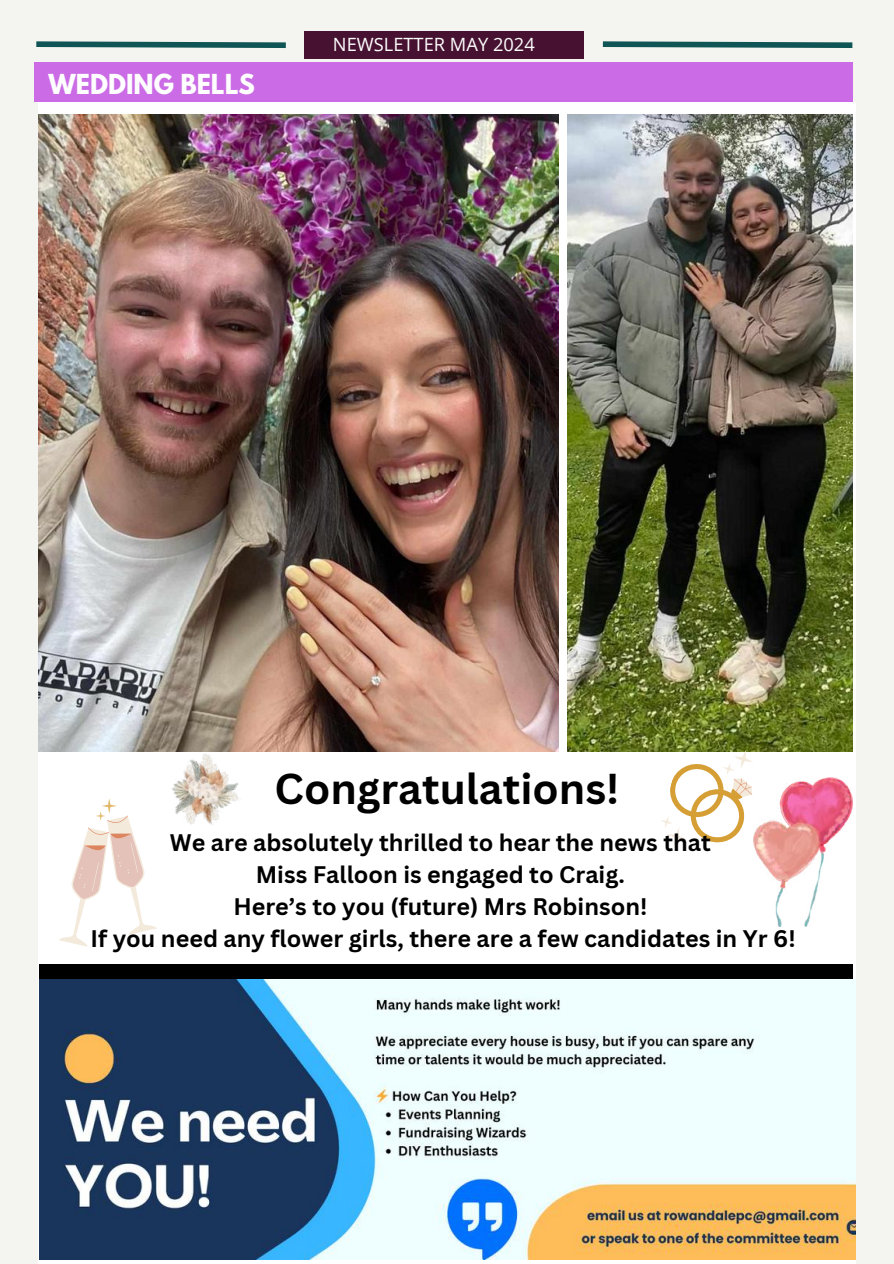
<style>
.page{position:relative;width:894px;height:1264px;background:#fff}
.page>*{position:absolute;margin:0;border:0;box-sizing:border-box;transform-origin:0 0}
.t1{font:700 42px "Canva Sans";color:#000}
.t2{font:700 24.45px "League Spartan";color:#fefefe}
.t3{font:700 23.25px/32.2px "Canva Sans";color:#000;text-align:center}
.t4{font:18.3px "Open Sans";color:#fefefe}
</style>
<div class="page">
<div style="left:0;top:0;width:893px;height:1263px;background:#f4f5f0"></div>
<div style="left:39px;top:102px;width:815px;height:1161px;background:#fff"></div>
<div style="left:304px;top:31px;width:280px;height:27px;background:#471131"></div>
<svg style="left:36px;top:41px;width:250px;height:7px;background:#3b7473"></svg>
<svg style="left:602px;top:41px;width:251px;height:7px;background:#3c7473"></svg>
<div style="left:34px;top:63px;width:818px;height:39px;background:#cb6ce6"></div>
<div style="left:39px;top:964px;width:813px;height:44px;background:#000"></div>
<img style="left:39px;top:979px;width:816px;height:279px">
<img style="left:38px;top:114px;width:520px;height:637px">
<img style="left:567px;top:114px;width:285px;height:637px">
<svg style="left:654px;top:732px;width:111px;height:113px"></svg>
<img style="left:158px;top:746px;width:90px;height:79px">
<svg style="left:59px;top:798px;width:98px;height:148px"></svg>
<img style="left:753px;top:777px;width:99px;height:149px">
<p class="t2" style="left:49px;top:72px;width:208px">WEDDING BELLS</p>
<p class="t4" style="left:333px;top:32px;width:203px">NEWSLETTER MAY 2024</p>
<h1 class="t1" style="left:274px;top:759px;width:346px">Congratulations!</h1>
<p class="t3" style="left:91px;top:825px;width:706px">We are absolutely thrilled to hear the news that<br>Miss Falloon is engaged to Craig.<br>Here’s to you (future) Mrs Robinson!<br>If you need any flower girls, there are a few candidates in Yr 6!</p>
</div>
